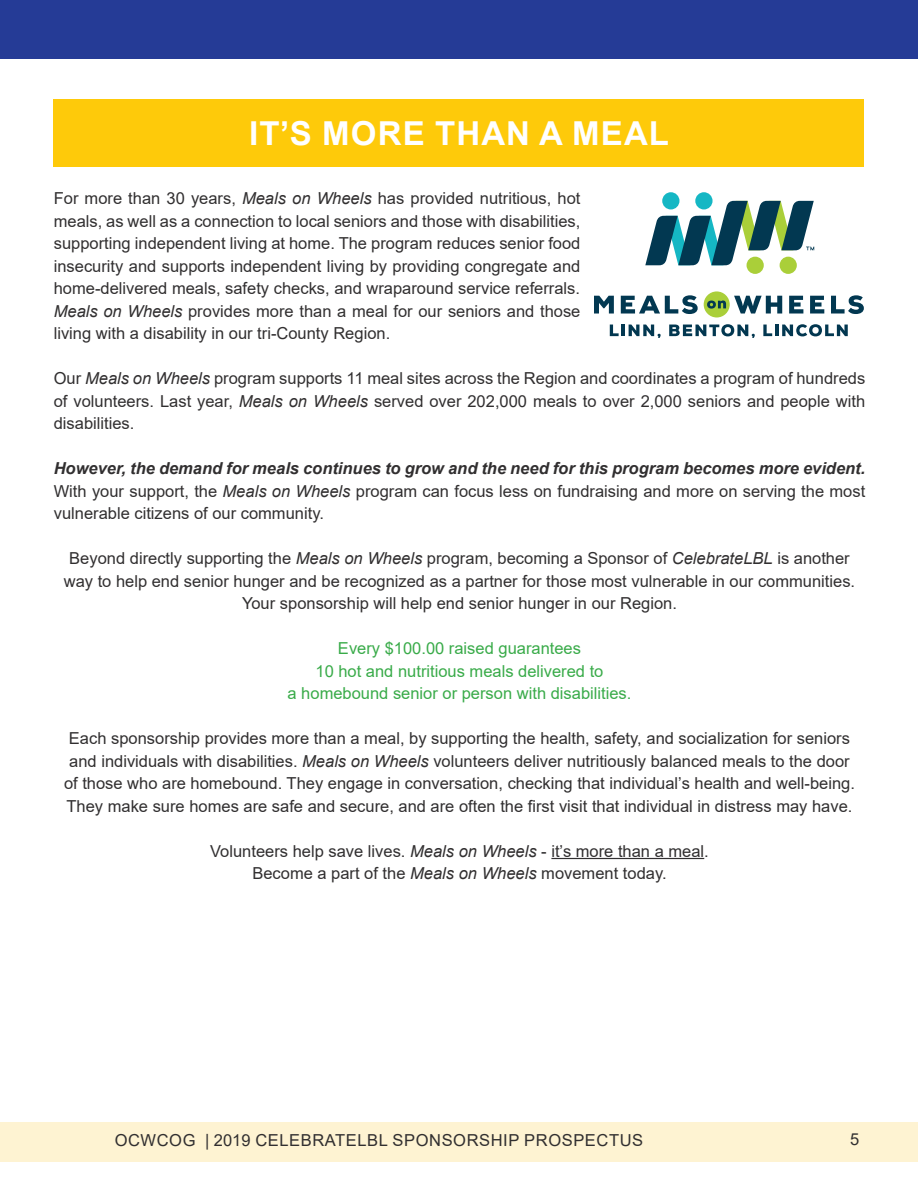
<style>
.page{position:relative;width:918px;height:1188px;background:#fff}
.page>*{position:absolute;margin:0;border:0;box-sizing:border-box;transform-origin:0 0}
.t1{font:700 33px "Arial";letter-spacing:.035em;color:#fff}
.t2{font:16.5px/22.5px "Arial";color:#312f30;text-align:justify}
.t3{font:16.5px/22.5px "Arial";color:#39ab49;text-align:center}
.t4{font:16.5px "Arial";letter-spacing:.035em;color:#312f30}
.s1{font-style:italic}
.s2{font-weight:700;font-style:italic}
</style>
<div class="page">
<div style="left:0;top:1122px;width:918px;height:40px;background:#fef3d2"></div>
<div style="left:0;top:0;width:918px;height:59px;background:#253b96"></div>
<hr style="left:551px;top:858px;width:153px;height:1px;background:#312f30">
<div style="left:704px;top:291px;width:26px;height:26px;background:#aacf39;border-radius:50%"></div>
<svg style="left:734px;top:296px;width:48px;height:18px"></svg>
<svg style="left:789px;top:296px;width:14px;height:18px"></svg>
<svg style="left:810px;top:296px;width:14px;height:18px"></svg>
<svg style="left:831px;top:295px;width:33px;height:19px"></svg>
<svg style="left:594px;top:296px;width:20px;height:18px"></svg>
<svg style="left:621px;top:295px;width:77px;height:19px"></svg>
<svg style="left:707px;top:300px;width:19px;height:9px"></svg>
<div style="left:780px;top:257px;width:17px;height:17px;background:#aacf39;border-radius:50%"></div>
<div style="left:747px;top:257px;width:17px;height:17px;background:#aacf39;border-radius:50%"></div>
<div style="left:662px;top:192px;width:17px;height:17px;background:#15b7c4;border-radius:50%"></div>
<div style="left:695px;top:192px;width:18px;height:17px;background:#15b7c4;border-radius:50%"></div>
<svg style="left:645px;top:201px;width:169px;height:64px"></svg>
<svg style="left:610px;top:325px;width:51px;height:13px"></svg>
<svg style="left:669px;top:324px;width:86px;height:14px"></svg>
<svg style="left:763px;top:324px;width:85px;height:12px"></svg>
<div style="left:54px;top:99px;width:810px;height:68px;background:#feca0a"></div>
<h1 class="t1" style="left:249px;top:110px;width:422px">IT’S MORE THAN A MEAL</h1>
<p class="t2" style="left:54px;top:187px;width:528px">For more than 30 years, <span class="s1">Meals on Wheels</span> has provided nutritious, hot meals, as well as a connection to local seniors and those with disabilities, supporting independent living at home. The program reduces senior food insecurity and supports independent living by providing congregate and home-delivered meals, safety checks, and wraparound service referrals.<br><span class="s1">Meals on Wheels</span> provides more than a meal for our seniors and those living with a disability in our tri-County Region.</p>
<p class="t2" style="left:54px;top:367px;width:813px">Our <span class="s1">Meals on Wheels</span> program supports 11 meal sites across the Region and coordinates a program of hundreds of volunteers. Last year, <span class="s1">Meals on Wheels</span> served over 202,000 meals to over 2,000 seniors and people with disabilities.</p>
<p class="t2" style="left:54px;top:457px;width:813px"><span class="s2">However, the demand for meals continues to grow and the need for this program becomes more evident.<br></span>With your support, the <span class="s1">Meals on Wheels</span> program can focus less on fundraising and more on serving the most vulnerable citizens of our community.</p>
<p class="t2" style="left:64px;top:547px;width:793px;text-align:center">Beyond directly supporting the <span class="s1">Meals on Wheels</span> program, becoming a Sponsor of <span class="s1">CelebrateLBL</span> is another way to help end senior hunger and be recognized as a partner for those most vulnerable in our communities.<br>Your sponsorship will help end senior hunger in our Region.</p>
<p class="t3" style="left:288px;top:637px;width:345px">Every $100.00 raised guarantees<br>10 hot and nutritious meals delivered to<br>a homebound senior or person with disabilities.</p>
<p class="t2" style="left:64px;top:727px;width:792px;text-align:center">Each sponsorship provides more than a meal, by supporting the health, safety, and socialization for seniors and individuals with disabilities. <span class="s1">Meals on Wheels</span> volunteers deliver nutritiously balanced meals to the door of those who are homebound. They engage in conversation, checking that individual’s health and well-being.<br>They make sure homes are safe and secure, and are often the first visit that individual in distress may have.</p>
<p class="t2" style="left:210px;top:840px;width:500px;text-align:center">Volunteers help save lives. <span class="s1">Meals on Wheels</span> - it’s more than a meal.<br>Become a part of the <span class="s1">Meals on Wheels</span> movement today.</p>
<p class="t4" style="left:115px;top:1129px;width:530px">OCWCOG | 2019 CELEBRATELBL SPONSORSHIP PROSPECTUS</p>
<p class="t2" style="left:850px;top:1128px;width:11px">5</p>
</div>
